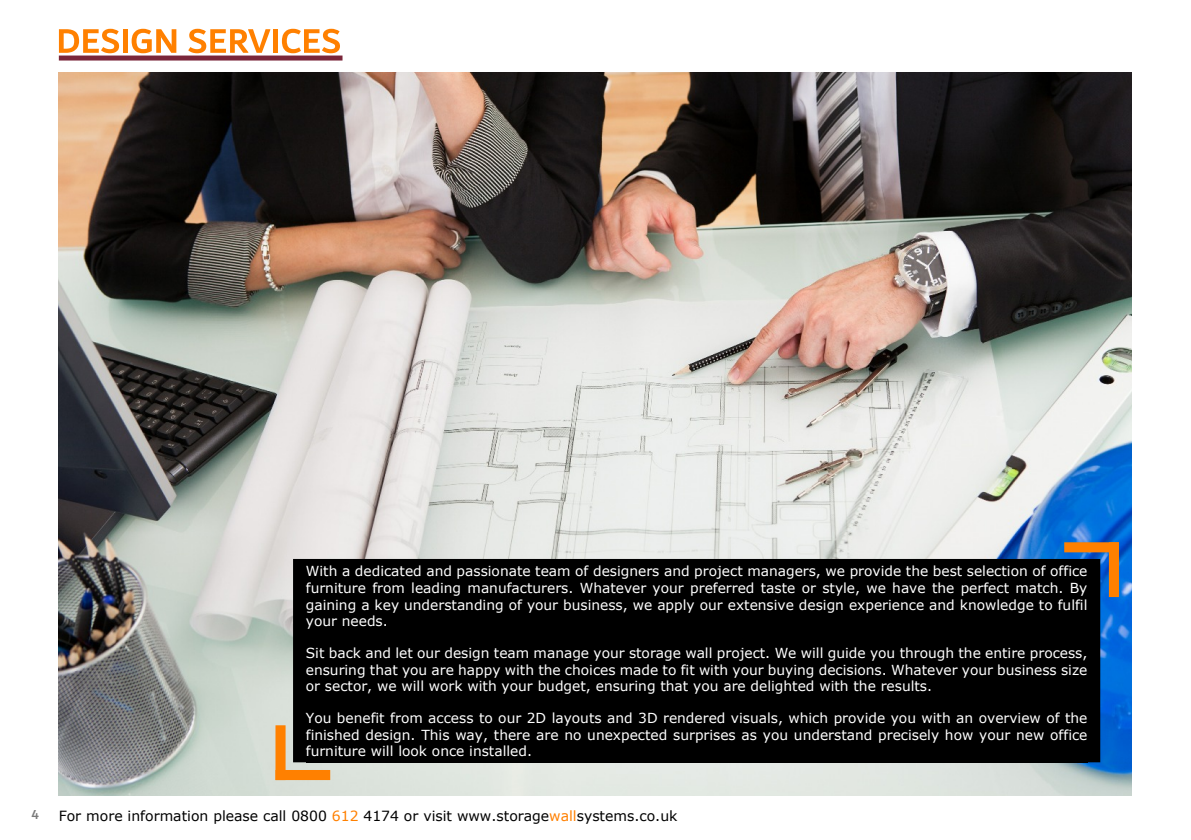
<style>
.page{position:relative;width:1191px;height:840px;background:#fff}
.page>*{position:absolute;margin:0;border:0;box-sizing:border-box;transform-origin:0 0}
.t1{font:14px "Verdana";color:#000}
.t2{font:500 14px "Dubai";color:rgb(0 0 0/.52)}
.t3{font:13.8px/16.8px "Verdana";color:#fff;text-align:justify}
.s1{color:#ff8000}
</style>
<div class="page">
<img style="left:59px;top:72px;width:1072px;height:723px">
<div style="left:293px;top:558px;width:807px;height:203px;background:#000;border:2px solid #000"></div>
<div style="left:306px;top:558px;width:781px;height:203px;background:#000"></div>
<div style="left:275px;top:724px;width:10px;height:55px;background:#ff8000;border:2px solid #ff8000"></div>
<div style="left:275px;top:769px;width:55px;height:10px;background:#ff8000;border:2px solid #ff8000"></div>
<div style="left:1108px;top:542px;width:11px;height:54px;background:#ff8000;border:2px solid #ff8000"></div>
<div style="left:1064px;top:542px;width:55px;height:10px;background:#ff8000;border:2px solid #ff8000"></div>
<svg style="left:59px;top:29px;width:60px;height:24px"></svg>
<div style="left:123px;top:29px;width:5px;height:24px;background:#ff8000"></div>
<svg style="left:132px;top:29px;width:44px;height:24px"></svg>
<svg style="left:188px;top:29px;width:82px;height:24px"></svg>
<div style="left:273px;top:29px;width:5px;height:24px;background:#ff8000"></div>
<svg style="left:282px;top:29px;width:58px;height:24px"></svg>
<div style="left:59px;top:55px;width:283px;height:5px;background:#7a263a"></div>
<p class="t3" style="left:306px;top:563px;width:783px">With a dedicated and passionate team of designers and project managers, we provide the best selection of office furniture from leading manufacturers. Whatever your preferred taste or style, we have the perfect match. By gaining a key understanding of your business, we apply our extensive design experience and knowledge to fulfil your needs.</p>
<p class="t3" style="left:306px;top:645px;width:783px">Sit back and let our design team manage your storage wall project. We will guide you through the entire process, ensuring that you are happy with the choices made to fit with your buying decisions. Whatever your business size or sector, we will work with your budget, ensuring that you are delighted with the results.</p>
<p class="t3" style="left:306px;top:710px;width:783px">You benefit from access to our 2D layouts and 3D rendered visuals, which provide you with an overview of the finished design. This way, there are no unexpected surprises as you understand precisely how your new office furniture will look once installed.</p>
<p class="t2" style="left:31px;top:808px;width:9px">4</p>
<p class="t1" style="left:59px;top:809px;width:620px">For more information please call 0800 <span class="s1">612</span> 4174 or visit www.storage<span class="s1">wall</span>systems.co.uk</p>
</div>
